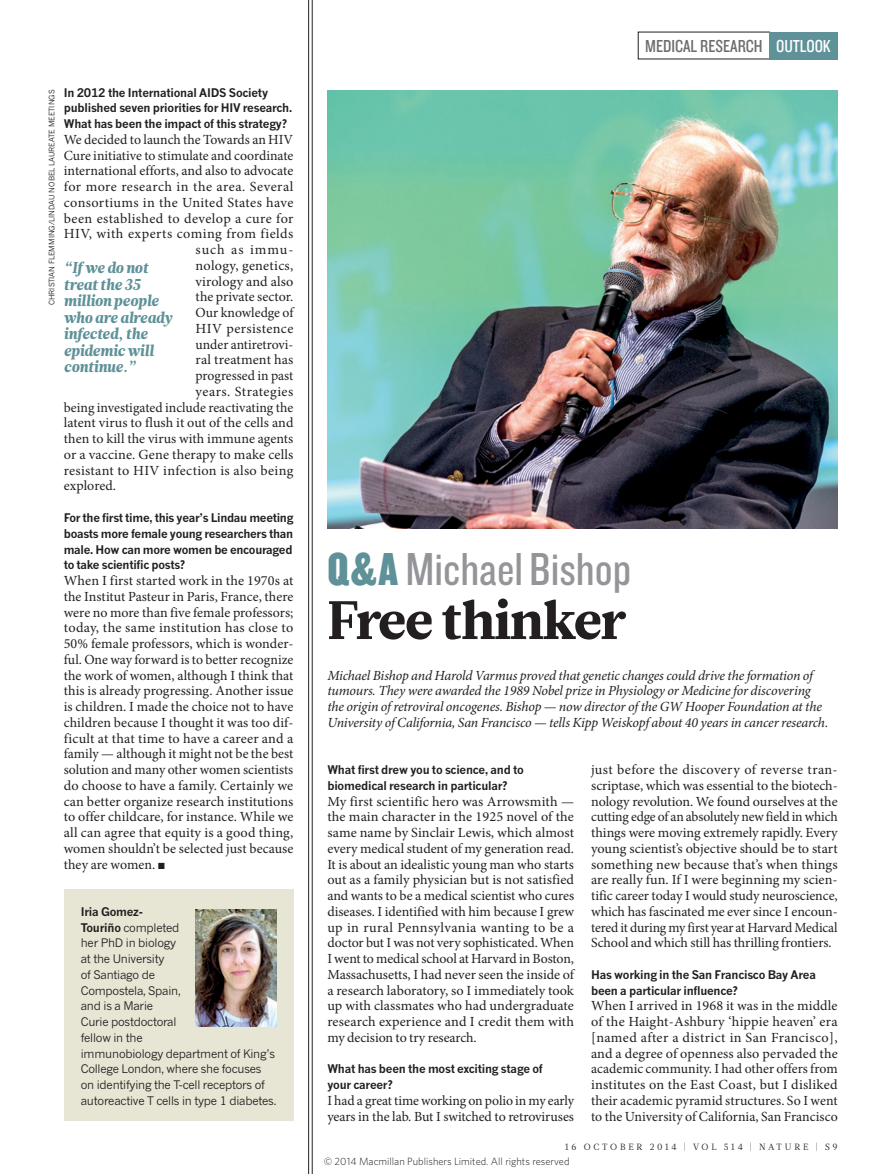
<style>
.page{position:relative;width:893px;height:1174px;background:#fff}
.page>*{position:absolute;margin:0;border:0;box-sizing:border-box;transform-origin:0 0}
.Q_A_HEAD_36{font:900 54px "Glosa Math";letter-spacing:-.01em;color:#231f20}
.Q_A_MAIN_STRAP{font:48px "Knockout 29 Junior Ltweight";color:#939598}
.t1{font:18px "Knockout 29 Junior Ltweight";color:#6c6d70}
.t2{font:18px "Knockout 29 Junior Ltweight";color:#fff}
.PULL_QUOTE{font:italic 900 15.75px/16.5px "Glosa Math";letter-spacing:-.015em;color:#5e9198;scale:.95 1}
.BODY_1ST_PARA{font:13.95px/15.8px "Minion Pro";letter-spacing:.005em;color:#231f20;text-align:justify}
.Q_A_MAIN_INTRO{font:italic 13.95px/15.8px "Minion Pro";letter-spacing:-.015em;color:#231f20}
.BODY_1ST_PARA-2{font:13.95px "Minion Pro";letter-spacing:.025em;color:#231f20}
.BODY_1ST_PARA-3{font:13.95px "Minion Pro";letter-spacing:.035em;color:#231f20}
.BODY_1ST_PARA-4{font:13.95px "Minion Pro";letter-spacing:.03em;color:#231f20}
.BODY_1ST_PARA-5{font:13.95px "Minion Pro";letter-spacing:.065em;color:#231f20}
.Q_A_QUESTION{font:700 11.7px/15.8px "News Gothic MTOT";letter-spacing:-.02em;color:#231f20}
.BOX_COPY_1ST_PARA{font:11.7px/15.8px "News Gothic MTOT";letter-spacing:-.02em;color:#231f20}
.t3{font:300 10.5px "Whitney";color:#1d1d1b}
.t4{font:9px "Glosa Math";letter-spacing:.3em;color:#231f20}
.PIC_CREDIT{font:7.5px "News Gothic MTOT";color:#231f20}
.s1{font-weight:700}
.s2{font-family:"Knockout 69 Full Liteweight";color:#5e9198}
</style>
<div class="page">
<img style="left:327px;top:90px;width:511px;height:438px">
<div style="left:64px;top:889px;width:229px;height:231px;background:#e7e5d4"></div>
<img style="left:196px;top:909px;width:80px;height:117px">
<hr style="left:312px;top:0;width:1px;height:1174px;background:#231f20">
<hr style="left:308px;top:0;width:1px;height:1174px;background:#231f20">
<div style="left:769px;top:32px;width:69px;height:27px;background:#5e9198"></div>
<p class="PIC_CREDIT" style="left:47px;top:305px;width:217px;rotate:-90deg">CHRISTIAN FLEMMING/LINDAU NOBEL LAUREATE MEETINGS</p>
<p class="Q_A_QUESTION" style="left:64px;top:84px;width:230px">In 2012 the International AIDS Society published seven priorities for HIV research.<br>What has been the impact of this strategy?</p>
<p class="BODY_1ST_PARA" style="left:64px;top:132px;width:231px">We decided to launch the Towards an HIV</p>
<p class="BODY_1ST_PARA" style="left:64px;top:147px;width:231px">Cure initiative to stimulate and coordinate</p>
<p class="BODY_1ST_PARA" style="left:64px;top:163px;width:231px">international efforts, and also to advocate</p>
<p class="BODY_1ST_PARA-4" style="left:64px;top:177px;width:231px">for more research in the area. Several</p>
<p class="BODY_1ST_PARA-2" style="left:64px;top:193px;width:231px">consortiums in the United States have</p>
<p class="BODY_1ST_PARA-2" style="left:64px;top:209px;width:231px">been established to develop a cure for</p>
<p class="BODY_1ST_PARA-3" style="left:64px;top:224px;width:231px">HIV, with experts coming from fields</p>
<p class="BODY_1ST_PARA-5" style="left:196px;top:240px;width:99px">such as immu-</p>
<p class="BODY_1ST_PARA" style="left:196px;top:258px;width:99px">nology, genetics,</p>
<p class="BODY_1ST_PARA" style="left:196px;top:273px;width:99px">virology and also</p>
<p class="BODY_1ST_PARA" style="left:196px;top:289px;width:99px">the private sector.</p>
<p class="BODY_1ST_PARA" style="left:196px;top:305px;width:99px">Our knowledge of</p>
<p class="BODY_1ST_PARA-4" style="left:196px;top:319px;width:99px">HIV persistence</p>
<p class="BODY_1ST_PARA" style="left:196px;top:336px;width:99px">under antiretrovi-</p>
<p class="BODY_1ST_PARA" style="left:196px;top:352px;width:99px">ral treatment has</p>
<p class="BODY_1ST_PARA" style="left:196px;top:368px;width:99px">progressed in past</p>
<p class="BODY_1ST_PARA-3" style="left:196px;top:382px;width:99px">years. Strategies</p>
<p class="BODY_1ST_PARA" style="left:64px;top:399px;width:231px">being investigated include reactivating the</p>
<p class="BODY_1ST_PARA" style="left:64px;top:415px;width:231px">latent virus to flush it out of the cells and</p>
<p class="BODY_1ST_PARA" style="left:64px;top:431px;width:231px">then to kill the virus with immune agents</p>
<p class="BODY_1ST_PARA" style="left:64px;top:447px;width:231px">or a vaccine. Gene therapy to make cells</p>
<p class="BODY_1ST_PARA" style="left:64px;top:462px;width:231px">resistant to HIV infection is also being</p>
<p class="BODY_1ST_PARA" style="left:64px;top:478px;width:54px">explored.</p>
<p class="Q_A_QUESTION" style="left:64px;top:510px;width:231px;text-align:justify">For the first time, this year’s Lindau meeting boasts more female young researchers than male. How can more women be encouraged to take scientific posts?</p>
<p class="BODY_1ST_PARA" style="left:64px;top:573px;width:231px">When I first started work in the 1970s at the Institut Pasteur in Paris, France, there were no more than five female professors; today, the same institution has close to 50% female professors, which is wonder&shy;ful. One way forward is to better recognize the work of women, although I think that this is already progressing. Another issue is children. I made the choice not to have children because I thought it was too dif&shy;ficult at that time to have a career and a family — although it might not be the best solution and many other women scientists do choose to have a family. Certainly we can better organize research institutions to offer childcare, for instance. While we all can agree that equity is a good thing, women shouldn’t be selected just because they are women. ■</p>
<p class="PULL_QUOTE" style="left:64px;top:260px;width:116px">“If we do not treat the 35 million people who are already infected, the epidemic will continue.”</p>
<p class="BOX_COPY_1ST_PARA" style="left:81px;top:903px;width:197px"><span class="s1">Iria Gomez-<br>Touriño</span> completed<br>her PhD in biology<br>at the University<br>of Santiago de<br>Compostela, Spain,<br>and is a Marie<br>Curie postdoctoral<br>fellow in the<br>immunobiology department of King’s<br>College London, where she focuses on identifying the T-cell receptors of autoreactive T cells in type 1 diabetes.</p>
<p class="t1" style="left:645px;top:34px;width:119px">MEDICAL RESEARCH</p>
<p class="t2" style="left:776px;top:34px;width:56px">OUTLOOK</p>
<p class="Q_A_MAIN_STRAP" style="left:327px;top:538px;width:305px"><span class="s2">Q&amp;A</span> Michael Bishop</p>
<p class="Q_A_HEAD_36" style="left:327px;top:585px;width:300px">Free thinker</p>
<p class="Q_A_MAIN_INTRO" style="left:327px;top:668px;width:502px">Michael Bishop and Harold Varmus proved that genetic changes could drive the formation of tumours. They were awarded the 1989 Nobel prize in Physiology or Medicine for discovering the origin of retroviral oncogenes. Bishop — now director of the GW Hooper Foundation at the University of California, San Francisco — tells Kipp Weiskopf about 40 years in cancer research.</p>
<p class="Q_A_QUESTION" style="left:327px;top:762px;width:198px">What first drew you to science, and to biomedical research in particular?</p>
<p class="BODY_1ST_PARA" style="left:327px;top:793px;width:248px">My first scientific hero was Arrowsmith — the main character in the 1925 novel of the same name by Sinclair Lewis, which almost every medical student of my generation read.<br>It is about an idealistic young man who starts out as a family physician but is not satisfied and wants to be a medical scientist who cures diseases. I identified with him because I grew up in rural Pennsylvania wanting to be a doctor but I was not very sophisticated. When I went to medical school at Harvard in Boston, Massachusetts, I had never seen the inside of a research laboratory, so I immediately took up with classmates who had undergraduate research experience and I credit them with my decision to try research.</p>
<p class="Q_A_QUESTION" style="left:327px;top:1061px;width:217px">What has been the most exciting stage of your career?</p>
<p class="BODY_1ST_PARA" style="left:327px;top:1092px;width:248px">I had a great time working on polio in my early years in the lab. But I switched to retroviruses</p>
<p class="BODY_1ST_PARA" style="left:591px;top:762px;width:248px">just before the discovery of reverse tran&shy;scriptase, which was essential to the biotech&shy;nology revolution. We found ourselves at the cutting edge of an absolutely new field in which things were moving extremely rapidly. Every young scientist’s objective should be to start something new because that’s when things are really fun. If I were beginning my scien&shy;tific career today I would study neuroscience, which has fascinated me ever since I encoun&shy;tered it during my first year at Harvard Medical School and which still has thrilling frontiers.</p>
<p class="Q_A_QUESTION" style="left:591px;top:966px;width:226px">Has working in the San Francisco Bay Area been a particular influence?</p>
<p class="BODY_1ST_PARA" style="left:591px;top:998px;width:248px">When I arrived in 1968 it was in the middle of the Haight-Ashbury ‘hippie heaven’ era [named after a district in San Francisco], and a degree of openness also pervaded the academic community. I had other offers from institutes on the East Coast, but I disliked their academic pyramid structures. So I went to the University of California, San Francisco</p>
<p class="t4" style="left:565px;top:1141px;width:274px">16 OCTOBER 2014 | VOL 514 | NATURE | S9</p>
<p class="t3" style="left:324px;top:1154px;width:247px">© 2014 Macmillan Publishers Limited. All rights reserved</p>
</div>
